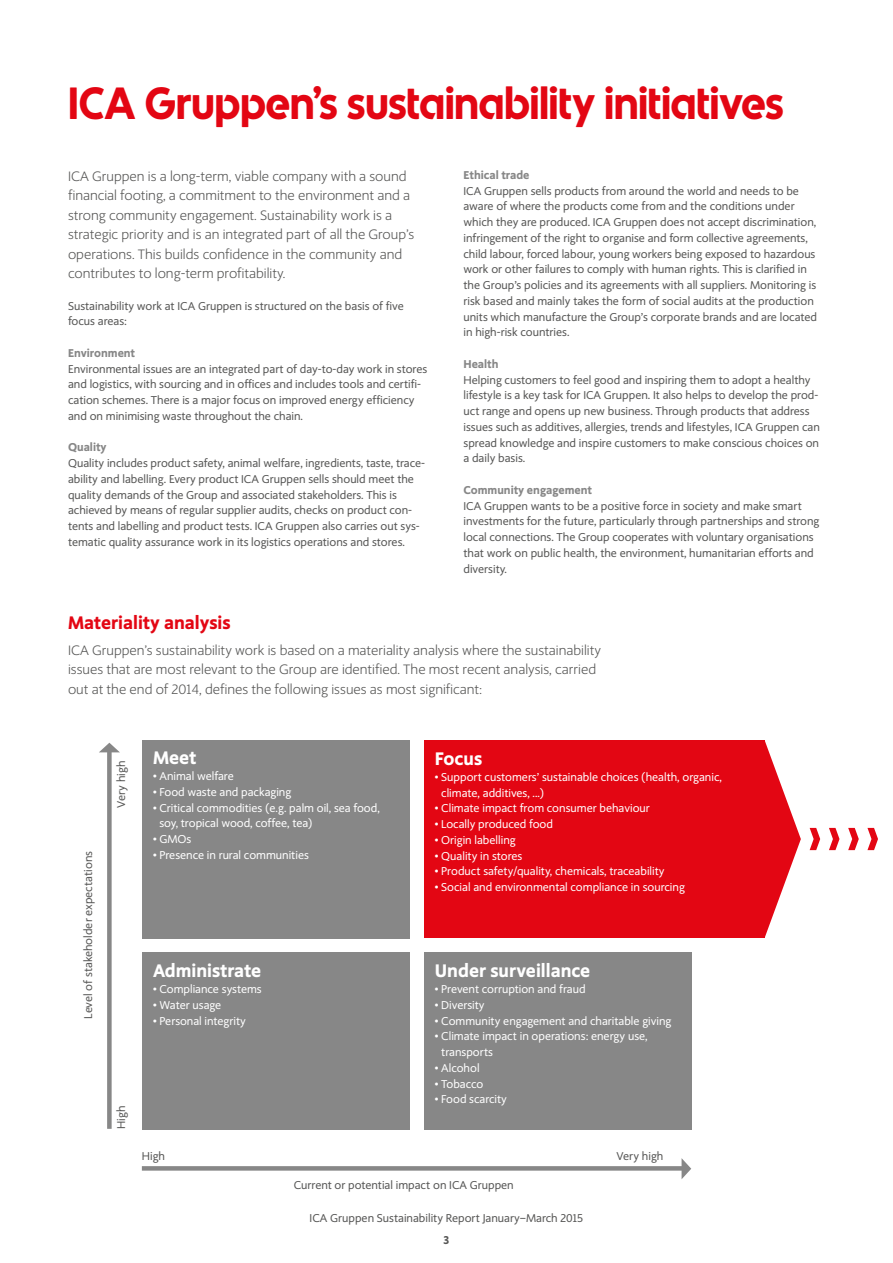
<style>
.page{position:relative;width:893px;height:1263px;background:#fff}
.page>*{position:absolute;margin:0;border:0;box-sizing:border-box;transform-origin:0 0}
.t1{font:700 45px "ICA Rubrik";color:#e30613}
.t2{font:900 18px "ICA Text";color:#fff}
.t3{font:900 18px "ICA Text";color:#e30613}
.t4{font:300 13.5px/19.5px "ICA Text";color:#575756}
.t5{font:11.25px/15.8px "ICA Text";color:#575756}
.t6{font:11.25px/15.8px "ICA Text";color:#fff}
.t7{font:900 11.25px "ICA Text";color:#878787}
.t8{font:900 11.25px "ICA Text";color:#575756}
</style>
<div class="page">
<div style="left:142px;top:740px;width:267px;height:198px;background:#878787"></div>
<div style="left:424px;top:740px;width:341px;height:198px;background:#e30613"></div>
<div style="left:424px;top:953px;width:267px;height:177px;background:#878787"></div>
<div style="left:142px;top:953px;width:267px;height:177px;background:#878787"></div>
<svg style="left:765px;top:741px;width:36px;height:196px"></svg>
<svg style="left:99px;top:743px;width:21px;height:9px"></svg>
<div style="left:107px;top:750px;width:5px;height:379px;background:#878787"></div>
<svg style="left:682px;top:1159px;width:9px;height:20px"></svg>
<svg style="left:142px;top:1166px;width:541px;height:4px;background:#8b8b8b"></svg>
<svg style="left:810px;top:828px;width:10px;height:22px"></svg>
<svg style="left:829px;top:828px;width:10px;height:22px"></svg>
<svg style="left:848px;top:828px;width:11px;height:22px"></svg>
<svg style="left:867px;top:828px;width:11px;height:22px"></svg>
<h1 class="t1" style="left:68px;top:76px;width:717px">ICA Gruppen’s sustainability initiatives</h1>
<p class="t4" style="left:68px;top:166px;width:348px">ICA Gruppen is a long-term, viable company with a sound financial footing, a commitment to the environment and a strong community engagement. Sustainability work is a strategic priority and is an integrated part of all the Group’s operations. This builds confidence in the community and contributes to long-term profitability.</p>
<p class="t5" style="left:68px;top:298px;width:337px">Sustainability work at ICA Gruppen is structured on the basis of five focus areas:</p>
<p class="t7" style="left:68px;top:346px;width:69px">Environment</p>
<p class="t5" style="left:68px;top:361px;width:361px">Environmental issues are an integrated part of day-to-day work in stores and logistics, with sourcing and in offices and includes tools and certifi&shy;cation schemes. There is a major focus on improved energy efficiency and on minimising waste throughout the chain.</p>
<p class="t7" style="left:68px;top:441px;width:40px">Quality</p>
<p class="t5" style="left:68px;top:455px;width:359px">Quality includes product safety, animal welfare, ingredients, taste, trace&shy;ability and labelling. Every product ICA Gruppen sells should meet the quality demands of the Group and associated stakeholders. This is achieved by means of regular supplier audits, checks on product con&shy;tents and labelling and product tests. ICA Gruppen also carries out sys&shy;tematic quality assurance work in its logistics operations and stores.</p>
<h2 class="t3" style="left:68px;top:612px;width:164px">Materiality analysis</h2>
<p class="t7" style="left:463px;top:168px;width:68px">Ethical trade</p>
<p class="t5" style="left:463px;top:183px;width:355px">ICA Gruppen sells products from around the world and needs to be aware of where the products come from and the conditions under which they are produced. ICA Gruppen does not accept discrimination, infringement of the right to organise and form collective agreements, child labour, forced labour, young workers being exposed to hazardous work or other failures to comply with human rights. This is clarified in the Group’s policies and its agreements with all suppliers. Monitoring is risk based and mainly takes the form of social audits at the production units which manufacture the Group’s corporate brands and are located in high-risk countries.</p>
<p class="t7" style="left:463px;top:357px;width:36px">Health</p>
<p class="t5" style="left:463px;top:372px;width:358px">Helping customers to feel good and inspiring them to adopt a healthy lifestyle is a key task for ICA Gruppen. It also helps to develop the prod&shy;uct range and opens up new business. Through products that address issues such as additives, allergies, trends and lifestyles, ICA Gruppen can spread knowledge and inspire customers to make conscious choices on a daily basis.</p>
<p class="t7" style="left:463px;top:483px;width:130px">Community engagement</p>
<p class="t5" style="left:463px;top:498px;width:357px">ICA Gruppen wants to be a positive force in society and make smart investments for the future, particularly through partnerships and strong local connections. The Group cooperates with voluntary organisations that work on public health, the environment, humanitarian efforts and diversity.</p>
<p class="t4" style="left:68px;top:640px;width:535px">ICA Gruppen’s sustainability work is based on a materiality analysis where the sustainability issues that are most relevant to the Group are identified. The most recent analysis, carried out at the end of 2014, defines the following issues as most significant:</p>
<p class="t5" style="left:81px;top:1018px;width:169px;rotate:-90deg">Level of stakeholder expectations</p>
<p class="t5" style="left:114px;top:808px;width:48px;rotate:-90deg">Very high</p>
<h2 class="t2" style="left:153px;top:747px;width:45px">Meet</h2>
<p class="t6" style="left:153px;top:768px;width:82px">• Animal welfare</p>
<p class="t6" style="left:153px;top:784px;width:140px">• Food waste and packaging</p>
<p class="t6" style="left:159px;top:800px;width:222px;text-indent:-6px">• Critical commodities (e.g. palm oil, sea food, soy, tropical wood, coffee, tea)</p>
<p class="t6" style="left:153px;top:831px;width:40px">• GMOs</p>
<p class="t6" style="left:153px;top:847px;width:157px">• Presence in rural communities</p>
<h2 class="t2" style="left:435px;top:748px;width:49px">Focus</h2>
<p class="t6" style="left:441px;top:769px;width:282px;text-indent:-6px">• Support customers’ sustainable choices (health, organic, climate, additives, ...)</p>
<p class="t6" style="left:435px;top:801px;width:216px">• Climate impact from consumer behaviour</p>
<p class="t6" style="left:435px;top:816px;width:120px">• Locally produced food</p>
<p class="t6" style="left:435px;top:832px;width:82px">• Origin labelling</p>
<p class="t6" style="left:435px;top:848px;width:89px">• Quality in stores</p>
<p class="t6" style="left:435px;top:864px;width:231px">• Product safety/quality, chemicals, traceability</p>
<p class="t6" style="left:435px;top:879px;width:251px">• Social and environmental compliance in sourcing</p>
<h2 class="t2" style="left:153px;top:960px;width:110px">Administrate</h2>
<p class="t6" style="left:153px;top:981px;width:110px">• Compliance systems</p>
<p class="t6" style="left:153px;top:997px;width:70px">• Water usage</p>
<p class="t6" style="left:153px;top:1013px;width:94px">• Personal integrity</p>
<p class="t5" style="left:114px;top:1129px;width:25px;rotate:-90deg">High</p>
<p class="t5" style="left:142px;top:1148px;width:25px">High</p>
<h2 class="t2" style="left:435px;top:960px;width:157px">Under surveillance</h2>
<p class="t6" style="left:435px;top:981px;width:152px">• Prevent corruption and fraud</p>
<p class="t6" style="left:435px;top:997px;width:51px">• Diversity</p>
<p class="t6" style="left:435px;top:1013px;width:238px">• Community engagement and charitable giving</p>
<p class="t6" style="left:441px;top:1029px;width:208px;text-indent:-6px">• Climate impact in operations: energy use, transports</p>
<p class="t6" style="left:435px;top:1060px;width:46px">• Alcohol</p>
<p class="t6" style="left:435px;top:1076px;width:50px">• Tobacco</p>
<p class="t6" style="left:435px;top:1092px;width:74px">• Food scarcity</p>
<p class="t5" style="left:294px;top:1177px;width:222px">Current or potential impact on ICA Gruppen</p>
<p class="t5" style="left:310px;top:1210px;width:275px">ICA Gruppen Sustainability Report January–March 2015</p>
<p class="t8" style="left:444px;top:1233px;width:7px">3</p>
<p class="t5" style="left:617px;top:1148px;width:48px">Very high</p>
</div>
